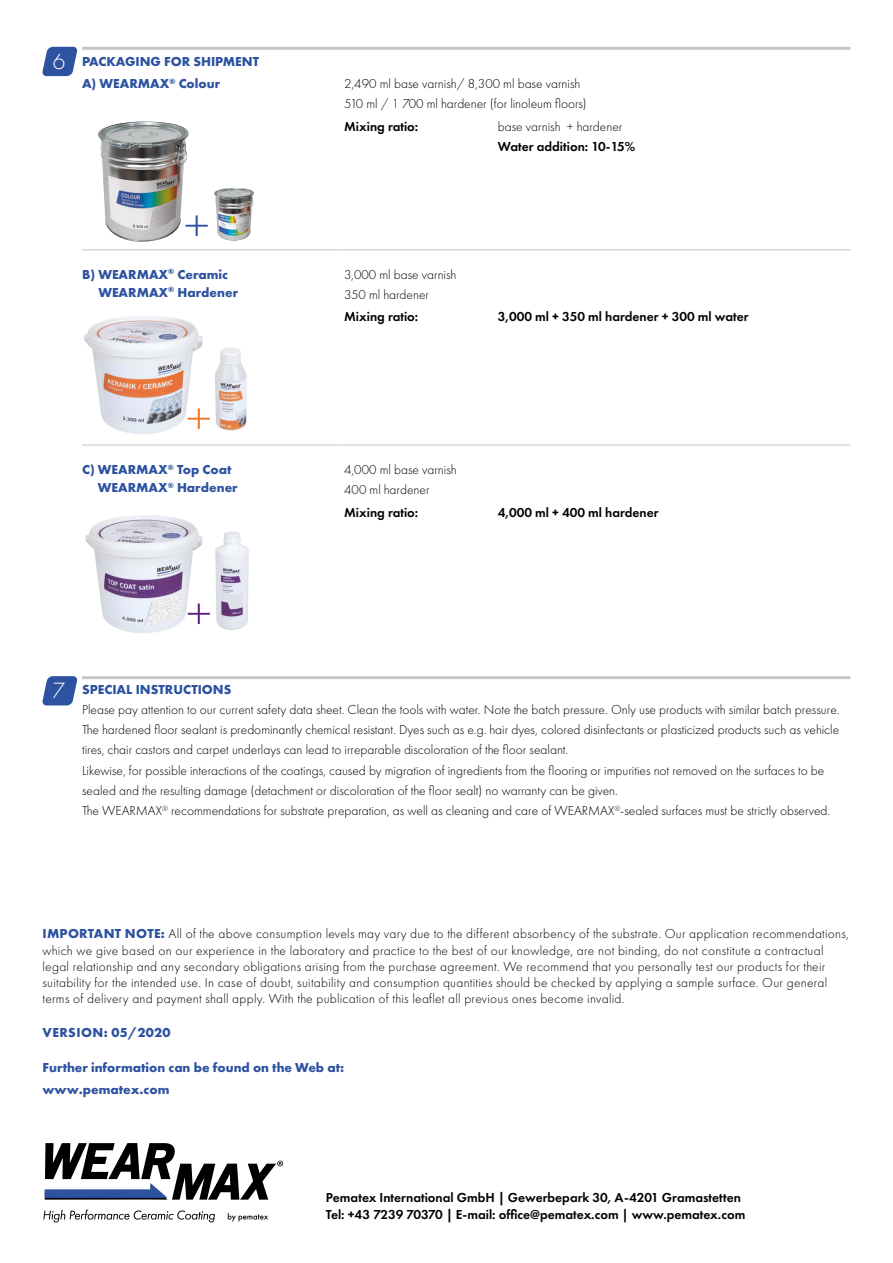
<style>
.page{position:relative;width:893px;height:1263px;background:#fff}
.page>*{position:absolute;margin:0;border:0;box-sizing:border-box;transform-origin:0 0}
.t1{font:300 51px "Futura PT";color:#ef7727}
.t2{font:300 51px "Futura PT";color:#5c2383}
.t3{font:300 51px "Futura PT";color:#2d52a0}
.t4{font:300 22.95px "Futura PT";color:#fff}
.t5{font:300 13.5px/20.2px "Futura PT";color:#000}
.t6{font:300 13.5px/16.2px "Futura PT";letter-spacing:.02em;color:#000}
.t7{font:600 13.5px/16.2px "Futura PT";color:#000}
.t8{font:700 13.5px/18px "Futura PT";color:#2d52a0}
.t9{font:700 13.5px "Futura PT";letter-spacing:.03em;color:#2d52a0}
.s1{font-weight:700;color:#2d52a0}
</style>
<div class="page">
<hr style="left:82px;top:250px;width:256px;height:1px;background:#c6c6c6">
<hr style="left:338px;top:250px;width:154px;height:1px;background:#c6c6c6">
<hr style="left:492px;top:250px;width:358px;height:1px;background:#c6c6c6">
<hr style="left:82px;top:445px;width:256px;height:1px;background:#c6c6c6">
<hr style="left:338px;top:445px;width:154px;height:1px;background:#c6c6c6">
<hr style="left:492px;top:445px;width:358px;height:1px;background:#c6c6c6">
<img style="left:214px;top:188px;width:40px;height:53px">
<img style="left:98px;top:121px;width:91px;height:121px">
<img style="left:215px;top:347px;width:32px;height:84px">
<img style="left:84px;top:316px;width:119px;height:118px">
<img style="left:215px;top:531px;width:34px;height:99px">
<img style="left:85px;top:515px;width:118px;height:118px">
<svg style="left:42px;top:676px;width:36px;height:29px"></svg>
<hr style="left:82px;top:676px;width:768px;height:3px;background:#c6c6c6">
<hr style="left:82px;top:47px;width:768px;height:3px;background:#c6c6c6">
<svg style="left:42px;top:47px;width:36px;height:29px"></svg>
<svg style="left:43px;top:1210px;width:172px;height:12px"></svg>
<svg style="left:45px;top:1143px;width:238px;height:57px"></svg>
<svg style="left:228px;top:1213px;width:40px;height:8px"></svg>
<h2 class="t4" style="left:53px;top:48px;width:14px">6</h2>
<p class="t8" style="left:82px;top:50px;width:178px;line-height:22.4px">PACKAGING FOR SHIPMENT<br>A) WEARMAX<sup>®</sup> Colour</p>
<p class="t5" style="left:344px;top:74px;width:244px">2,490 ml base varnish/ 8,300 ml base varnish<br>510 ml / 1 700 ml hardener (for linoleum floors)</p>
<p class="t7" style="left:344px;top:118px;width:76px">Mixing ratio:</p>
<p class="t5" style="left:498px;top:116px;width:126px">base varnish + hardener</p>
<p class="t7" style="left:498px;top:138px;width:139px">Water addition: 10-15%</p>
<h1 class="t3" style="left:184px;top:197px;width:27px">+</h1>
<p class="t8" style="left:98px;top:265px;width:141px;text-indent:-16px">B) WEARMAX<sup>®</sup> Ceramic<br>WEARMAX<sup>®</sup> Hardener</p>
<p class="t5" style="left:344px;top:264px;width:114px">3,000 ml base varnish<br>350 ml hardener</p>
<p class="t7" style="left:344px;top:309px;width:76px">Mixing ratio:</p>
<p class="t7" style="left:498px;top:309px;width:252px">3,000 ml + 350 ml hardener + 300 ml water</p>
<h1 class="t1" style="left:186px;top:390px;width:27px">+</h1>
<p class="t8" style="left:98px;top:460px;width:141px;text-indent:-16px">C) WEARMAX<sup>®</sup> Top Coat<br>WEARMAX<sup>®</sup> Hardener</p>
<p class="t5" style="left:344px;top:460px;width:114px">4,000 ml base varnish<br>400 ml hardener</p>
<p class="t7" style="left:344px;top:504px;width:76px">Mixing ratio:</p>
<p class="t7" style="left:498px;top:504px;width:162px">4,000 ml + 400 ml hardener</p>
<h1 class="t2" style="left:186px;top:585px;width:27px">+</h1>
<h2 class="t4" style="left:53px;top:678px;width:14px">7</h2>
<p class="t8" style="left:82px;top:680px;width:151px">SPECIAL INSTRUCTIONS</p>
<p class="t5" style="left:82px;top:699px;width:759px">Please pay attention to our current safety data sheet. Clean the tools with water. Note the batch pressure. Only use products with similar batch pressure.<br>The hardened floor sealant is predominantly chemical resistant. Dyes such as e.g. hair dyes, colored disinfectants or plasticized products such as vehicle tires, chair castors and carpet underlays can lead to irreparable discoloration of the floor sealant.<br>Likewise, for possible interactions of the coatings, caused by migration of ingredients from the flooring or impurities not removed on the surfaces to be sealed and the resulting damage (detachment or discoloration of the floor sealt) no warranty can be given.<br>The WEARMAX<sup>®</sup> recommendations for substrate preparation, as well as cleaning and care of WEARMAX<sup>®</sup>-sealed surfaces must be strictly observed.</p>
<p class="t6" style="left:43px;top:926px;width:808px"><span class="s1">IMPORTANT NOTE:</span> All of the above consumption levels may vary due to the different absorbency of the substrate. Our application recommendations, which we give based on our experience in the laboratory and practice to the best of our knowledge, are not binding, do not constitute a contractual legal relationship and any secondary obligations arising from the purchase agreement. We recommend that you personally test our products for their suitability for the intended use. In case of doubt, suitability and consumption quantities should be checked by applying a sample surface. Our general terms of delivery and payment shall apply. With the publication of this leaflet all previous ones become invalid.</p>
<p class="t9" style="left:43px;top:1024px;width:130px">VERSION: 05/2020</p>
<p class="t8" style="left:43px;top:1056px;width:303px;line-height:22.2px">Further information can be found on the Web at: www.pematex.com</p>
<p class="t7" style="left:326px;top:1190px;width:421px">Pematex International GmbH | Gewerbepark 30, A-4201 Gramastetten<br>Tel: +43 7239 70370 | E-mail: office@pematex.com | www.pematex.com</p>
</div>
